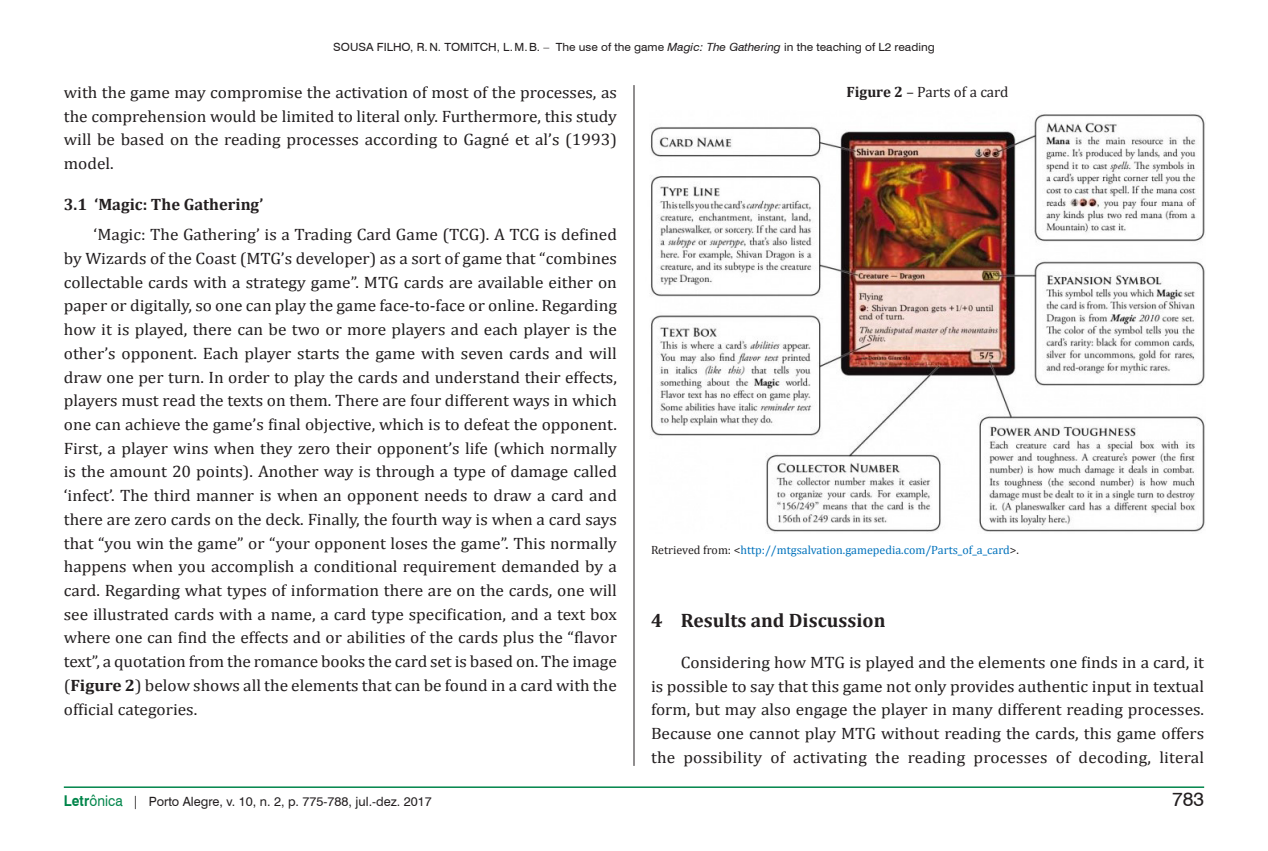
<style>
.page{position:relative;width:1268px;height:851px;background:#fff}
.page>*{position:absolute;margin:0;border:0;box-sizing:border-box;transform-origin:0 0}
.t1{font:700 19.5px "Cambria";color:#231f20}
.t2{font:19.5px "Swiss 721 BT";color:#231f20}
.t3{font:16.5px/23.7px "Cambria";color:#231f20;text-align:justify;scale:1.05 1}
.t4{font:700 16.5px "Cambria";color:#231f20}
.t5{font:15px "Cambria";color:#231f20}
.t6{font:12.75px "Swiss 721 BT";color:#231f20}
.t7{font:12px "Cambria";color:#0072bc}
.t8{font:11.25px "Swiss 721 BT";color:#231f20;scale:1.05 1}
.s1{font-style:italic}
.s2{font-weight:700}
.s3{font-weight:700;font-size:14.85px;color:#00854a}
.s4{font-size:14.85px;color:#00854a}
.s5{font-size:13.2px}
.s6{color:#231f20}
</style>
<div class="page">
<hr style="left:64px;top:786px;width:1139px;height:1px;background:#00854a">
<hr style="left:633px;top:85px;width:1px;height:680px;background:#231f20">
<img style="left:650px;top:114px;width:555px;height:418px">
<p class="t8" style="left:333px;top:40px;width:25px">Sousa</p>
<p class="t8" style="left:377px;top:40px;width:87px">Filho, R.N. Tomitc</p>
<p class="t8" style="left:488px;top:40px;width:427px">h, L.M.B. – The use of the game <span class="s1">Magic: The Gathering</span> in the teaching of L2 reading</p>
<p class="t3" style="left:64px;top:80px;width:528px">with the game may compromise the activation of most of the processes, as the comprehension would be limited to literal only. Furthermore, this study will be based on the reading processes according to Gagné et al’s (1993) model.</p>
<p class="t4" style="left:64px;top:194px;width:201px">3.1 ‘Magic: The Gathering’</p>
<p class="t3" style="left:64px;top:223px;width:528px;text-indent:30px">‘Magic: The Gathering’ is a Trading Card Game (TCG). A TCG is defined by Wizards of the Coast (MTG’s developer) as a sort of game that “combines collectable cards with a strategy game”. MTG cards are available either on paper or digitally, so one can play the game face-to-face or online. Regarding how it is played, there can be two or more players and each player is the other’s opponent. Each player starts the game with seven cards and will draw one per turn. In order to play the cards and understand their effects, players must read the texts on them. There are four different ways in which one can achieve the game’s final objective, which is to defeat the opponent.<br>First, a player wins when they zero their opponent’s life (which normally is the amount 20 points). Another way is through a type of damage called ‘infect’. The third manner is when an opponent needs to draw a card and there are zero cards on the deck. Finally, the fourth way is when a card says that “you win the game” or “your opponent loses the game”. This normally happens when you accomplish a conditional requirement demanded by a card. Regarding what types of information there are on the cards, one will see illustrated cards with a name, a card type specification, and a text box where one can find the effects and or abilities of the cards plus the “flavor text”, a quotation from the romance books the card set is based on. The image (<span class="s2">Figure 2</span>) below shows all the elements that can be found in a card with the official categories.</p>
<p class="t6" style="left:64px;top:794px;width:369px"><span class="s3">Letr</span><span class="s4">ônica</span> <span class="s5">|</span> Porto Alegre, v. 10, n. 2, p. 775-788, jul.-dez. 2017</p>
<p class="t5" style="left:846px;top:83px;width:163px"><span class="s2">Figure 2</span> – Parts of a card</p>
<p class="t7" style="left:651px;top:542px;width:369px"><span class="s6">Retrieved from: &lt;</span>http://mtgsalvation.gamepedia.com/Parts_of_a_card<span class="s6">&gt;.</span></p>
<p class="t1" style="left:651px;top:608px;width:236px">4 Results and Discussion</p>
<p class="t3" style="left:651px;top:650px;width:528px;text-indent:30px">Considering how MTG is played and the elements one finds in a card, it is possible to say that this game not only provides authentic input in textual form, but may also engage the player in many different reading processes.<br>Because one cannot play MTG without reading the cards, this game offers the possibility of activating the reading processes of decoding, literal</p>
<p class="t2" style="left:1171px;top:787px;width:34px">783</p>
</div>
